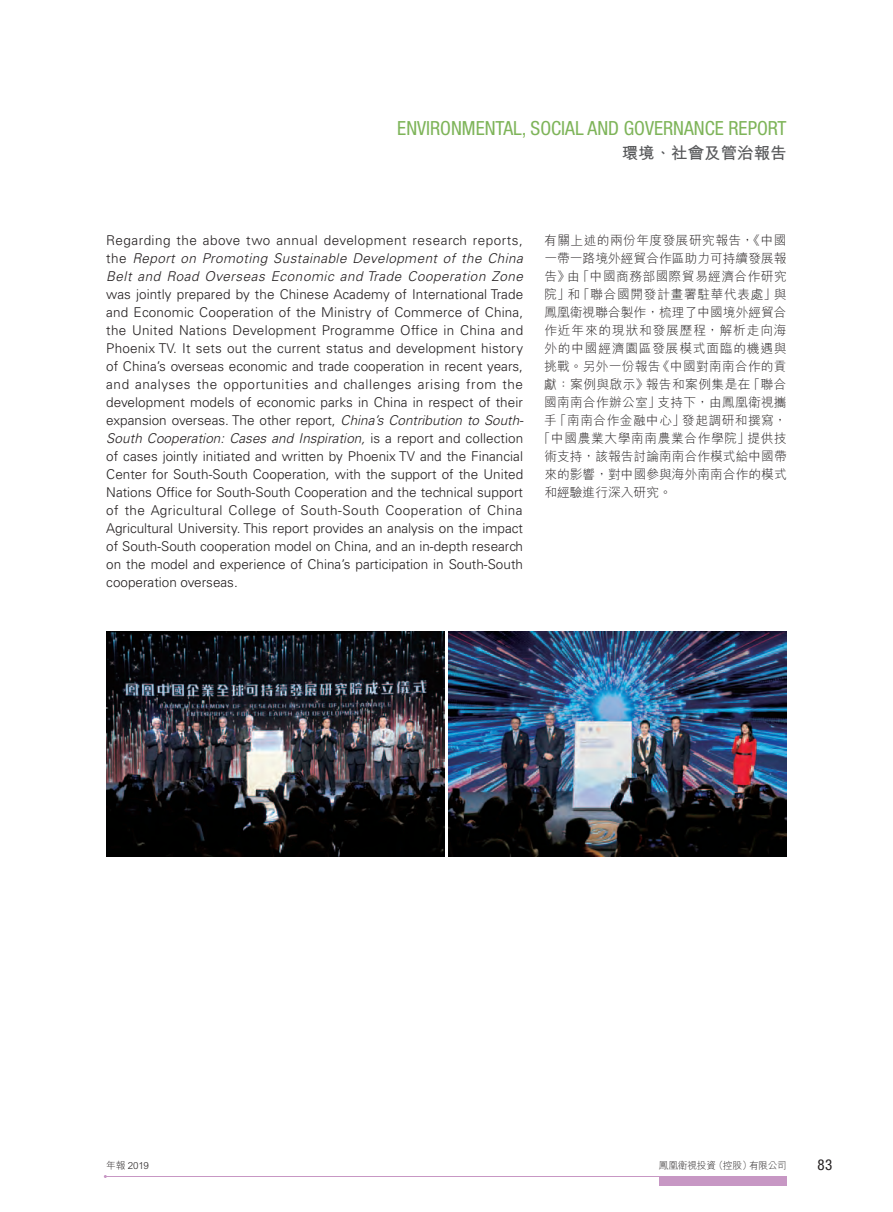
<style>
.page{position:relative;width:893px;height:1212px;background:#fff}
.page>*{position:absolute;margin:0;border:0;box-sizing:border-box;transform-origin:0 0}
.t1{font:condensed 19.5px "Helvetica Neue LT Std";color:#7eb459}
.t2{font:700 16.5px "M Hei HK";color:#57585a}
.t3{font:condensed 15px "Helvetica Neue LT Std";color:#231f20}
.t4{font:300 13.5px/18px "Univers LT Std";color:#231f20;text-align:justify}
.t5{font:italic 300 13.5px/18px "Univers LT Std";letter-spacing:.04em;color:#231f20;text-align:justify}
.t6{font:300 12.75px "M Hei HK";letter-spacing:.03em;color:#231f20}
.t7{font:300 12.75px "M Hei HK";color:#231f20}
.t8{font:300 12.75px "M Hei HK";letter-spacing:.05em;color:#231f20}
.t9{font:300 12.75px "M Hei HK";letter-spacing:.065em;color:#231f20}
.t10{font:300 12.75px "M Hei HK";letter-spacing:.06em;color:#231f20}
.t11{font:300 9.75px "M Hei HK";letter-spacing:-.025em;color:#231f20}
.s1{font-style:normal}
.s2{font-style:italic}
</style>
<div class="page">
<hr style="left:105px;top:1176px;width:682px;height:1px;background:#c797c4">
<div style="left:659px;top:1176px;width:128px;height:9px;background:#c797c4"></div>
<img style="left:106px;top:631px;width:338px;height:225px">
<img style="left:449px;top:631px;width:338px;height:225px">
<h1 class="t1" style="left:397px;top:117px;width:20px">ENVIRONMENTA</h1>
<h1 class="t1" style="left:513px;top:117px;width:37px">L, SOCIA</h1>
<h1 class="t1" style="left:575px;top:117px;width:60px">L AN D GOVERNANCE</h1>
<h1 class="t1" style="left:728px;top:117px;width:21px">REPORT</h1>
<p class="t2" style="left:622px;top:141px;width:167px">環境、社會及管治報告</p>
<p class="t5" style="left:106px;top:231px;width:418px"><span class="s1">Regarding the above two annual development research reports, the</span> Report on Promoting Sustainable Development of the China Belt and Road Overseas Economic and Trade Cooperation Zone</p>
<p class="t4" style="left:106px;top:285px;width:419px">was jointly prepared by the Chinese Academy of International Trade and Economic Cooperation of the Ministry of Commerce of China, the United Nations Development Programme Office in China and Phoenix TV. It sets out the current status and development history of China’s overseas economic and trade cooperation in recent years, and analyses the opportunities and challenges arising from the development models of economic parks in China in respect of their expansion overseas. The other report, <span class="s2">China’s Contribution to South-South Cooperation: Cases and Inspiration,</span> is a report and collection of cases jointly initiated and written by Phoenix TV and the Financial Center for South-South Cooperation, with the support of the United Nations Office for South-South Cooperation and the technical support of the Agricultural College of South-South Cooperation of China Agricultural University. This report provides an analysis on the impact of South-South cooperation model on China, and an in-depth research on the model and experience of China’s participation in South-South cooperation overseas.</p>
<p class="t6" style="left:544px;top:233px;width:244px">有關上述的兩份年度發展研究報告，《中國</p>
<p class="t7" style="left:544px;top:251px;width:244px">一帶一路境外經貿合作區助力可持續發展報</p>
<p class="t6" style="left:544px;top:269px;width:244px">告》由「中國商務部國際貿易經濟合作研究</p>
<p class="t8" style="left:544px;top:287px;width:244px">院」和「聯合國開發計畫署駐華代表處」與</p>
<p class="t7" style="left:544px;top:305px;width:244px">鳳凰衛視聯合製作，梳理了中國境外經貿合</p>
<p class="t9" style="left:544px;top:323px;width:244px">作近年來的現狀和發展歷程，解析走向海</p>
<p class="t10" style="left:544px;top:341px;width:244px">外的中國經濟園區發展模式面臨的機遇與</p>
<p class="t6" style="left:544px;top:359px;width:244px">挑戰。另外一份報告《中國對南南合作的貢</p>
<p class="t6" style="left:544px;top:377px;width:244px">獻：案例與啟示》報告和案例集是在「聯合</p>
<p class="t6" style="left:544px;top:395px;width:244px">國南南合作辦公室」支持下，由鳳凰衛視攜</p>
<p class="t6" style="left:544px;top:413px;width:244px">手「南南合作金融中心」發起調研和撰寫，</p>
<p class="t6" style="left:538px;top:431px;width:250px">「中國農業大學南南農業合作學院」提供技</p>
<p class="t7" style="left:544px;top:449px;width:244px">術支持，該報告討論南南合作模式給中國帶</p>
<p class="t7" style="left:544px;top:467px;width:244px">來的影響，對中國參與海外南南合作的模式</p>
<p class="t7" style="left:544px;top:485px;width:129px">和經驗進行深入研究。</p>
<p class="t11" style="left:106px;top:1160px;width:44px">年報 2019</p>
<p class="t11" style="left:659px;top:1160px;width:129px">鳳凰衛視投資（控股）有限公司</p>
<p class="t3" style="left:818px;top:1156px;width:16px">83</p>
</div>
